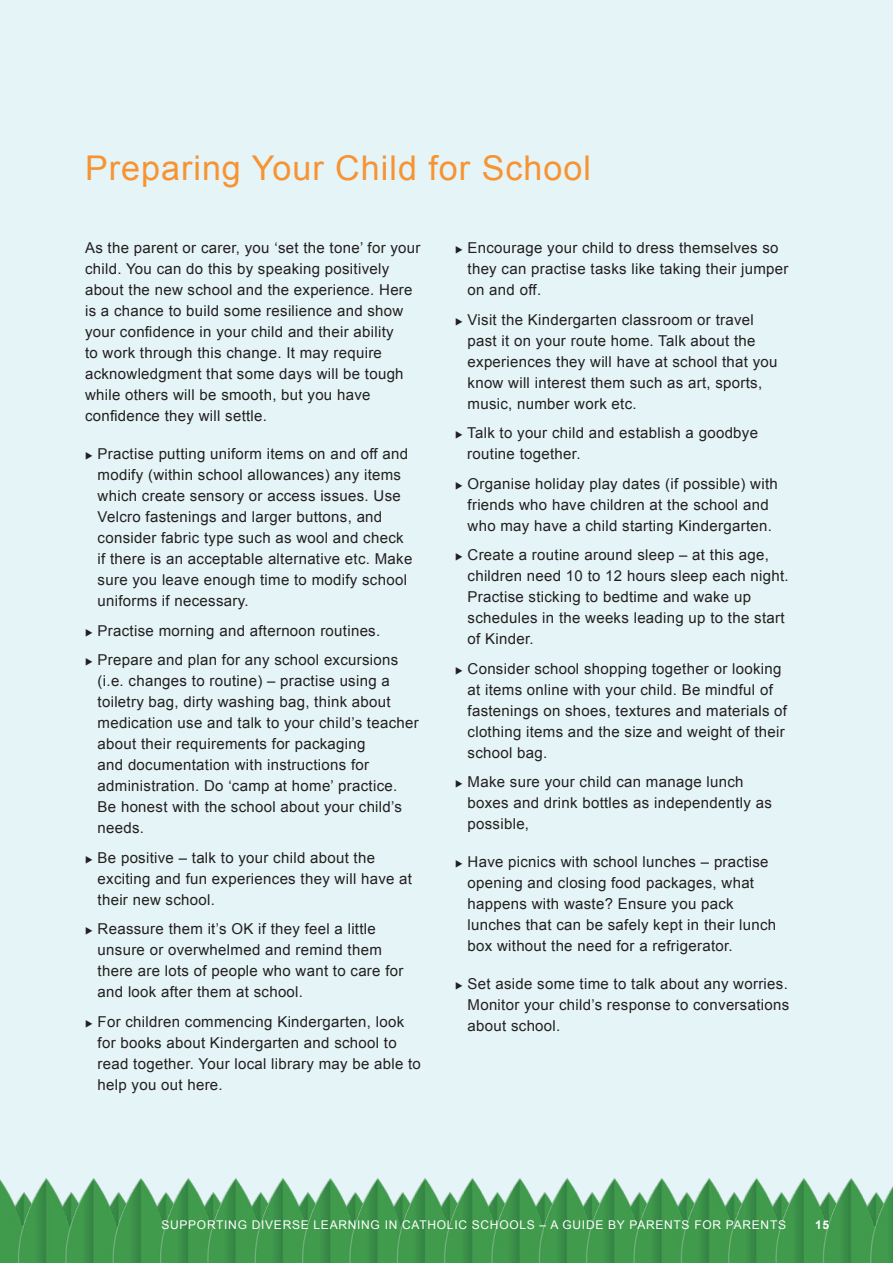
<style>
.page{position:relative;width:893px;height:1263px;background:#e5f4f6}
.page>*{position:absolute;margin:0;border:0;box-sizing:border-box;transform-origin:0 0}
.t1{font:34.05px "Arial";letter-spacing:.03em;color:#f79332}
.t2{font:15px/21px "Arial";letter-spacing:.02em;color:#231f20}
.t3{font:12px "Arial";letter-spacing:.06em;color:#fff}
.t4{font:700 12px "Arial";color:#fff}
</style>
<div class="page">
<img style="left:0;top:1179px;width:893px;height:84px">
<h1 class="t1" style="left:85px;top:146px;width:508px">Preparing Your Child for School</h1>
<p class="t2" style="left:85px;top:238px;width:337px">As the parent or carer, you ‘set the tone’ for your child. You can do this by speaking positively about the new school and the experience. Here is a chance to build some resilience and show your confidence in your child and their ability<br>to work through this change. It may require acknowledgment that some days will be tough while others will be smooth, but you have confidence they will settle.</p>
<p class="t2" style="left:98px;top:444px;width:316px;text-indent:-13px">◆ Practise putting uniform items on and off and modify (within school allowances) any items which create sensory or access issues. Use Velcro fastenings and larger buttons, and consider fabric type such as wool and check if there is an acceptable alternative etc. Make sure you leave enough time to modify school uniforms if necessary.</p>
<p class="t2" style="left:85px;top:620px;width:297px">◆ Practise morning and afternoon routines.</p>
<p class="t2" style="left:98px;top:650px;width:323px;text-indent:-13px">◆ Prepare and plan for any school excursions (i.e. changes to routine) – practise using a toiletry bag, dirty washing bag, think about medication use and talk to your child’s teacher about their requirements for packaging<br>and documentation with instructions for administration. Do ‘camp at home’ practice.<br>Be honest with the school about your child’s needs.</p>
<p class="t2" style="left:98px;top:847px;width:316px;text-indent:-13px">◆ Be positive – talk to your child about the exciting and fun experiences they will have at their new school.</p>
<p class="t2" style="left:98px;top:919px;width:307px;text-indent:-13px">◆ Reassure them it’s OK if they feel a little unsure or overwhelmed and remind them there are lots of people who want to care for and look after them at school.</p>
<p class="t2" style="left:98px;top:1011px;width:325px;text-indent:-13px">◆ For children commencing Kindergarten, look for books about Kindergarten and school to read together. Your local library may be able to help you out here.</p>
<p class="t2" style="left:468px;top:238px;width:322px;text-indent:-13px">◆ Encourage your child to dress themselves so they can practise tasks like taking their jumper on and off.</p>
<p class="t2" style="left:468px;top:309px;width:312px;text-indent:-13px">◆ Visit the Kindergarten classroom or travel past it on your route home. Talk about the experiences they will have at school that you know will interest them such as art, sports, music, number work etc.</p>
<p class="t2" style="left:467px;top:423px;width:292px;text-indent:-12px">◆ Talk to your child and establish a goodbye routine together.</p>
<p class="t2" style="left:455px;top:473px;width:324px;text-align:center">◆ Organise holiday play dates (if possible) with friends who have children at the school and who may have a child starting Kindergarten.</p>
<p class="t2" style="left:468px;top:545px;width:323px;text-indent:-13px">◆ Create a routine around sleep – at this age, children need 10 to 12 hours sleep each night.<br>Practise sticking to bedtime and wake up schedules in the weeks leading up to the start of Kinder.</p>
<p class="t2" style="left:468px;top:658px;width:321px;text-indent:-13px">◆ Consider school shopping together or looking at items online with your child. Be mindful of fastenings on shoes, textures and materials of clothing items and the size and weight of their school bag.</p>
<p class="t2" style="left:468px;top:772px;width:306px;text-indent:-13px">◆ Make sure your child can manage lunch boxes and drink bottles as independently as possible,</p>
<p class="t2" style="left:468px;top:852px;width:310px;text-indent:-13px">◆ Have picnics with school lunches – practise opening and closing food packages, what happens with waste? Ensure you pack lunches that can be safely kept in their lunch box without the need for a refrigerator.</p>
<p class="t2" style="left:468px;top:974px;width:323px;text-align:justify;text-indent:-13px">◆ Set aside some time to talk about any worries.<br>Monitor your child’s response to conversations about school.</p>
<p class="t3" style="left:161px;top:1217px;width:626px">SUPPORTING DIVERSE LEARNING IN CATHOLIC SCHOOLS – A GUIDE BY PARENTS FOR PARENTS</p>
<p class="t4" style="left:815px;top:1217px;width:16px">15</p>
</div>
